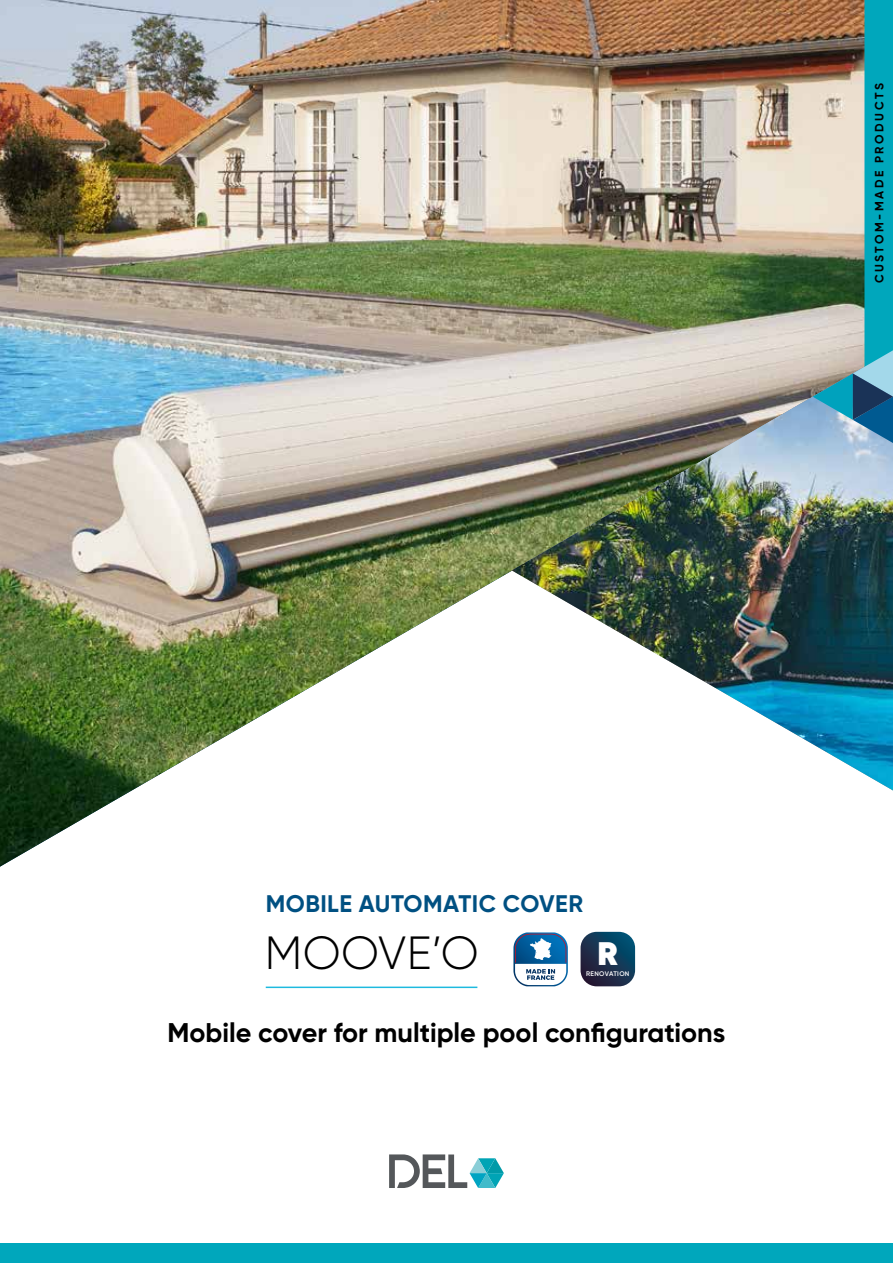
<style>
.page{position:relative;width:893px;height:1263px;background:#fff}
.page>*{position:absolute;margin:0;border:0;box-sizing:border-box;transform-origin:0 0}
.t1{font:300 46.5px "Gilroy";letter-spacing:.01em;color:#000}
.t2{font:800 32.55px "Gilroy";color:#fff}
.t3{font:700 27px "Gilroy";color:#000}
.t4{font:700 24px "Gilroy";letter-spacing:.02em;color:#005082}
.t5{font:700 12px "Gilroy";letter-spacing:.21em;color:#000}
.t6{font:600 6.6px "Gilroy";letter-spacing:.05em;color:#fff}
</style>
<div class="page">
<img style="left:0;top:0;width:893px;height:867px">
<svg style="left:512px;top:350px;width:301px;height:19px;background:#e0d9d2"></svg>
<img style="left:512px;top:369px;width:381px;height:421px">
<img style="left:813px;top:0;width:80px;height:443px">
<div style="left:0;top:1244px;width:893px;height:19px;background:#00a7bc"></div>
<hr style="left:266px;top:986px;width:211px;height:2px;background:#1dbadf">
<svg style="left:513px;top:932px;width:55px;height:54px"></svg>
<svg style="left:581px;top:932px;width:54px;height:54px;background:#25425d"></svg>
<svg style="left:389px;top:1154px;width:115px;height:34px"></svg>
<p class="t5" style="left:872px;top:283px;width:201px;rotate:-90deg">CUSTOM-MADE PRODUCTS</p>
<p class="t4" style="left:266px;top:889px;width:319px">MOBILE AUTOMATIC COVER</p>
<h1 class="t1" style="left:265px;top:924px;width:216px">MOOVE’O</h1>
<p class="t2" style="left:598px;top:933px;width:22px">R</p>
<p class="t6" style="left:586px;top:969px;width:45px">RENOVATION</p>
<p class="t3" style="left:168px;top:1016px;width:559px">Mobile cover for multiple pool configurations</p>
</div>
